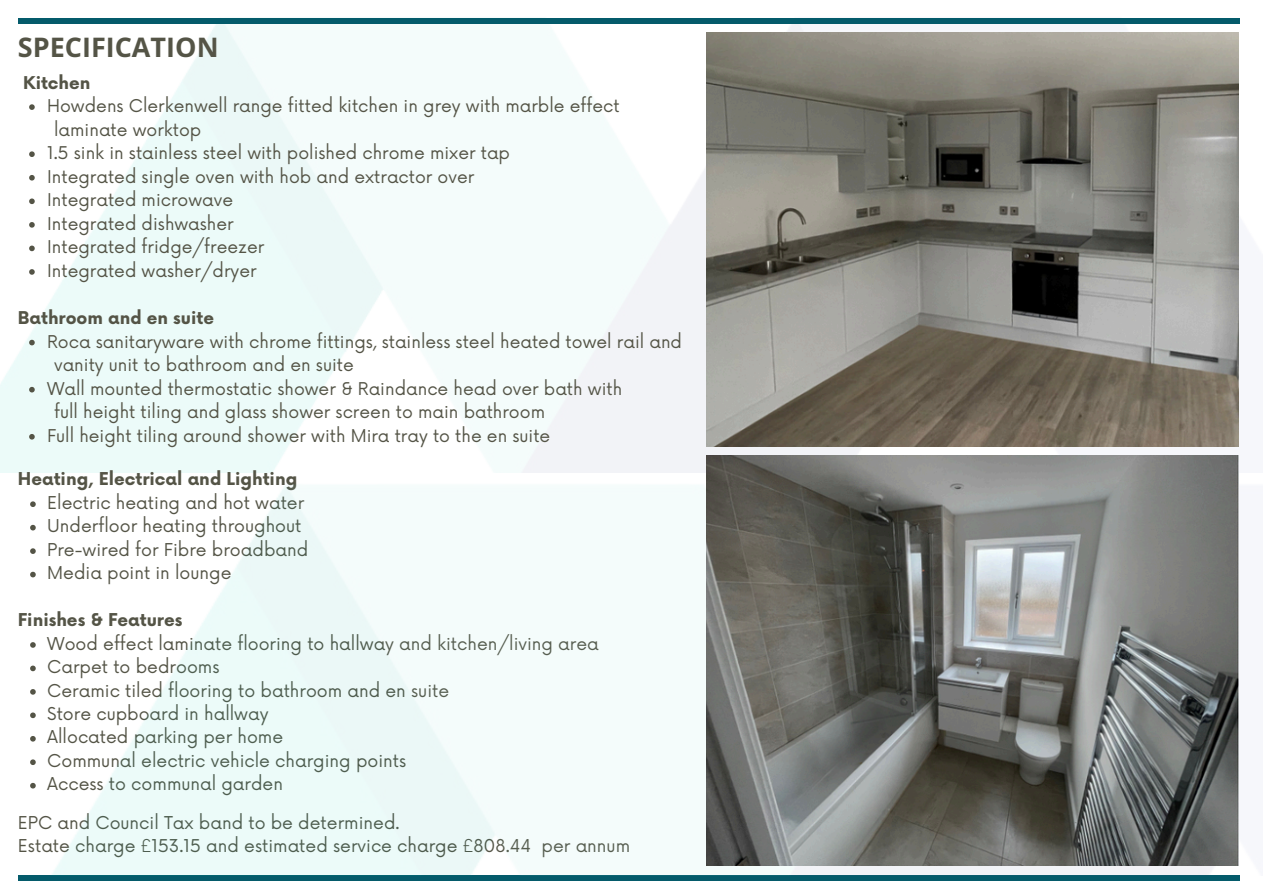
<style>
.page{position:relative;width:1263px;height:894px;background:#fff}
.page>*{position:absolute;margin:0;border:0;box-sizing:border-box;transform-origin:0 0}
.t1{font:700 27px "Noto IKEA Latin";color:#545446}
.t2{font:17.25px "Now";color:#545446}
.t3{font:700 17.25px "Now";color:#545446}
</style>
<div class="page">
<img style="left:0;top:18px;width:1240px;height:414px">
<div style="left:18px;top:875px;width:1221px;height:5px;background:#045b6b"></div>
<div style="left:18px;top:18px;width:1221px;height:5px;background:#045b6b"></div>
<img style="left:0;top:432px;width:1239px;height:443px">
<img style="left:707px;top:32px;width:532px;height:414px">
<img style="left:707px;top:455px;width:532px;height:410px">
<svg style="left:29px;top:104px;width:6px;height:6px"></svg>
<svg style="left:29px;top:151px;width:6px;height:6px"></svg>
<svg style="left:29px;top:175px;width:6px;height:5px"></svg>
<svg style="left:29px;top:198px;width:6px;height:6px"></svg>
<svg style="left:29px;top:222px;width:6px;height:5px"></svg>
<svg style="left:29px;top:245px;width:6px;height:6px"></svg>
<svg style="left:29px;top:269px;width:6px;height:6px"></svg>
<svg style="left:29px;top:340px;width:6px;height:5px"></svg>
<svg style="left:29px;top:387px;width:6px;height:5px"></svg>
<svg style="left:29px;top:434px;width:6px;height:5px"></svg>
<p class="t1" style="left:18px;top:29px;width:202px">SPECIFICATION</p>
<h2 class="t3" style="left:23px;top:73px;width:69px">Kitchen</h2>
<p class="t2" style="left:47px;top:96px;width:574px">Howdens Clerkenwell range fitted kitchen in grey with marble effect</p>
<p class="t2" style="left:54px;top:120px;width:149px">laminate worktop</p>
<p class="t2" style="left:47px;top:143px;width:464px">1.5 sink in stainless steel with polished chrome mixer tap</p>
<p class="t2" style="left:47px;top:167px;width:429px">Integrated single oven with hob and extractor over</p>
<p class="t2" style="left:47px;top:190px;width:188px">Integrated microwave</p>
<h2 class="t2" style="left:47px;top:214px;width:188px">Integrated dishwasher</h2>
<p class="t2" style="left:47px;top:237px;width:219px">Integrated fridge/freezer</p>
<p class="t2" style="left:47px;top:261px;width:211px">Integrated washer/dryer</p>
<p class="t3" style="left:18px;top:308px;width:198px">Bathroom and en suite</p>
<p class="t2" style="left:47px;top:331px;width:636px">Roca sanitaryware with chrome fittings, stainless steel heated towel rail and</p>
<p class="t2" style="left:54px;top:355px;width:301px">vanity unit to bathroom and en suite</p>
<p class="t2" style="left:47px;top:379px;width:577px">Wall mounted thermostatic shower &amp; Raindance head over bath with</p>
<p class="t2" style="left:54px;top:402px;width:492px">full height tiling and glass shower screen to main bathroom</p>
<p class="t2" style="left:47px;top:426px;width:505px">Full height tiling around shower with Mira tray to the en suite</p>
<p class="t3" style="left:18px;top:470px;width:281px">Heating, Electrical and Lighting</p>
<h1 class="t2" style="left:47px;top:493px;width:259px">Electric heating and hot water</h1>
<p class="t2" style="left:47px;top:516px;width:256px">Underfloor heating throughout</p>
<h2 class="t2" style="left:47px;top:539px;width:263px">Pre-wired for Fibre broadband</h2>
<p class="t2" style="left:47px;top:563px;width:186px">Media point in lounge</p>
<p class="t3" style="left:18px;top:610px;width:166px">Finishes &amp; Features</p>
<p class="t2" style="left:47px;top:633px;width:553px">Wood effect laminate flooring to hallway and kitchen/living area</p>
<p class="t2" style="left:47px;top:657px;width:174px">Carpet to bedrooms</p>
<p class="t2" style="left:47px;top:680px;width:403px">Ceramic tiled flooring to bathroom and en suite</p>
<p class="t2" style="left:47px;top:704px;width:223px">Store cupboard in hallway</p>
<p class="t2" style="left:47px;top:727px;width:237px">Allocated parking per home</p>
<h2 class="t2" style="left:47px;top:750px;width:360px">Communal electric vehicle charging points</h2>
<p class="t2" style="left:47px;top:774px;width:237px">Access to communal garden</p>
<p class="t2" style="left:18px;top:812px;width:383px">EPC and Council Tax band to be determined.</p>
<p class="t2" style="left:18px;top:836px;width:614px">Estate charge £153.15 and estimated service charge £808.44 per annum</p>
</div>
